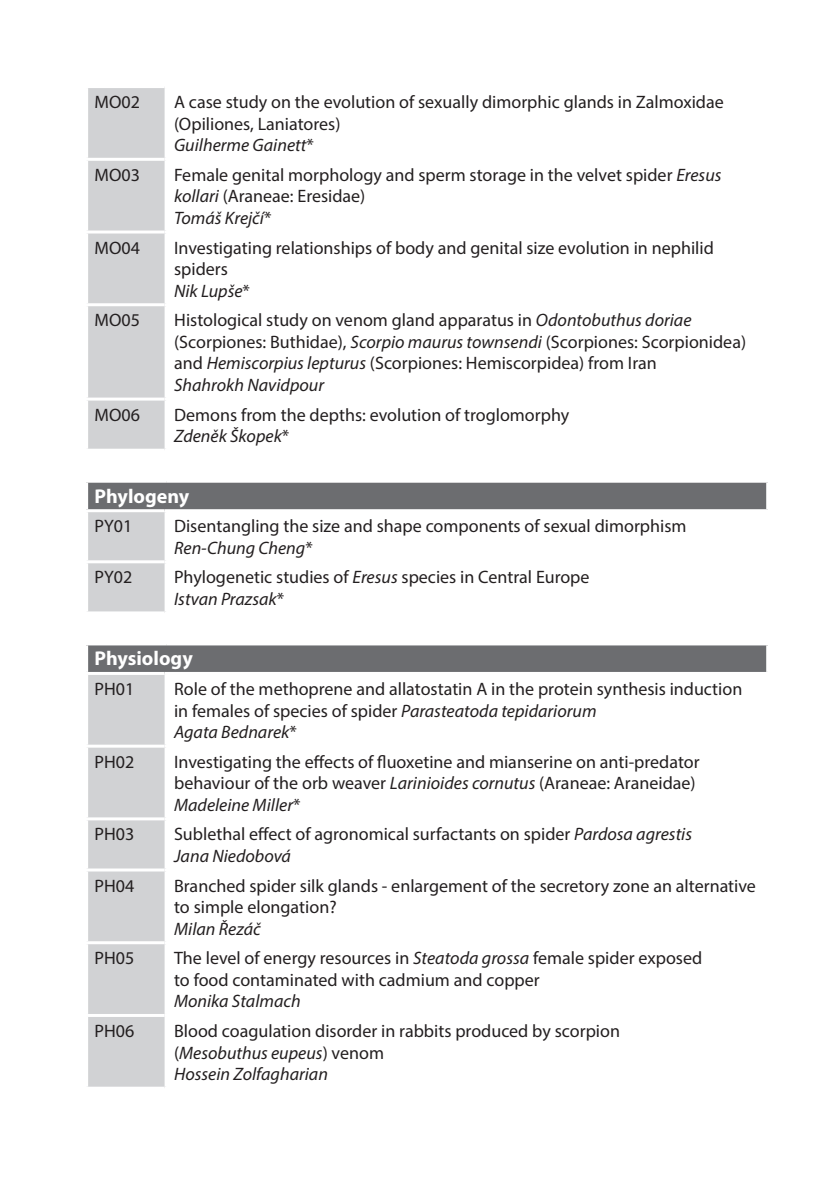
<style>
.page{position:relative;width:840px;height:1191px;background:#fff}
.page>*{position:absolute;margin:0;border:0;box-sizing:border-box;transform-origin:0 0}
.t1{font:700 20px "Myriad Pro";color:#fff}
.t2{font:18px/21.6px "Myriad Pro";color:#231f20}
.t3{font:italic 18px "Myriad Pro";color:#231f20}
.s1{font-style:italic}
</style>
<div class="page">
<div style="left:88px;top:88px;width:76px;height:361px;background:#d1d2d4"></div>
<hr style="left:85px;top:158px;width:79px;height:3px;background:#fff">
<hr style="left:85px;top:230px;width:79px;height:3px;background:#fff">
<hr style="left:85px;top:303px;width:79px;height:3px;background:#fff">
<hr style="left:85px;top:397px;width:79px;height:3px;background:#fff">
<div style="left:87px;top:481px;width:680px;height:30px;background:#6c6d70"></div>
<div style="left:88px;top:512px;width:76px;height:99px;background:#d1d2d4"></div>
<hr style="left:85px;top:480px;width:81px;height:3px;background:#fff">
<hr style="left:85px;top:483px;width:3px;height:26px;background:#fff">
<hr style="left:166px;top:480px;width:602px;height:3px;background:#fff">
<hr style="left:765px;top:483px;width:3px;height:26px;background:#fff">
<hr style="left:85px;top:509px;width:79px;height:3px;background:#fff">
<hr style="left:85px;top:560px;width:79px;height:3px;background:#fff">
<hr style="left:164px;top:509px;width:604px;height:3px;background:#fff">
<div style="left:87px;top:644px;width:680px;height:29px;background:#6c6d70"></div>
<div style="left:88px;top:675px;width:76px;height:411px;background:#d1d2d4"></div>
<hr style="left:85px;top:642px;width:81px;height:3px;background:#fff">
<hr style="left:85px;top:645px;width:3px;height:27px;background:#fff">
<hr style="left:166px;top:642px;width:602px;height:3px;background:#fff">
<hr style="left:765px;top:645px;width:3px;height:27px;background:#fff">
<hr style="left:85px;top:672px;width:79px;height:3px;background:#fff">
<hr style="left:85px;top:744px;width:79px;height:3px;background:#fff">
<hr style="left:85px;top:817px;width:79px;height:3px;background:#fff">
<hr style="left:85px;top:868px;width:79px;height:3px;background:#fff">
<hr style="left:85px;top:941px;width:79px;height:3px;background:#fff">
<hr style="left:85px;top:1014px;width:79px;height:3px;background:#fff">
<hr style="left:164px;top:672px;width:604px;height:3px;background:#fff">
<p class="t2" style="left:95px;top:91px;width:47px">MO02</p>
<p class="t2" style="left:174px;top:91px;width:551px">A case study on the evolution of sexually dimorphic glands in Zalmoxidae (Opiliones, Laniatores)<br><span class="s1">Guilherme Gainett</span>*</p>
<p class="t2" style="left:95px;top:164px;width:47px">MO03</p>
<p class="t2" style="left:174px;top:164px;width:548px">Female genital morphology and sperm storage in the velvet spider <span class="s1">Eresus kollari</span> (Araneae: Eresidae)<br><span class="s1">Tomáš Krejčí</span>*</p>
<p class="t2" style="left:95px;top:236px;width:47px">MO04</p>
<p class="t2" style="left:174px;top:236px;width:541px">Investigating relationships of body and genital size evolution in nephilid spiders<br><span class="s1">Nik Lupše</span>*</p>
<p class="t2" style="left:95px;top:309px;width:47px">MO05</p>
<p class="t2" style="left:174px;top:309px;width:573px">Histological study on venom gland apparatus in <span class="s1">Odontobuthus doriae </span>(Scorpiones: Buthidae), <span class="s1">Scorpio maurus townsendi</span> (Scorpiones: Scorpionidea) and <span class="s1">Hemiscorpius lepturus</span> (Scorpiones: Hemiscorpidea) from Iran<br><span class="s1">Shahrokh Navidpour</span></p>
<p class="t2" style="left:95px;top:403px;width:47px">MO06</p>
<p class="t2" style="left:174px;top:403px;width:396px">Demons from the depths: evolution of troglomorphy<br><span class="s1">Zdeněk Škopek</span>*</p>
<p class="t1" style="left:95px;top:483px;width:96px">Phylogeny</p>
<p class="t2" style="left:95px;top:515px;width:39px">PY01</p>
<p class="t2" style="left:174px;top:515px;width:513px">Disentangling the size and shape components of sexual dimorphism<br><span class="s1">Ren-Chung Cheng</span>*</p>
<p class="t2" style="left:95px;top:566px;width:39px">PY02</p>
<p class="t2" style="left:174px;top:566px;width:417px">Phylogenetic studies of <span class="s1">Eresus</span> species in Central Europe<br><span class="s1">Istvan Prazsak</span>*</p>
<p class="t1" style="left:95px;top:645px;width:100px">Physiology</p>
<p class="t2" style="left:95px;top:678px;width:41px">PH01</p>
<p class="t2" style="left:174px;top:678px;width:569px">Role of the methoprene and allatostatin A in the protein synthesis induction in females of species of spider <span class="s1">Parasteatoda tepidariorum<br>Agata Bednarek</span>*</p>
<p class="t2" style="left:95px;top:750px;width:41px">PH02</p>
<p class="t2" style="left:174px;top:750px;width:526px">Investigating the effects of fluoxetine and mianserine on anti-predator behaviour of the orb weaver <span class="s1">Larinioides cornutus</span> (Araneae: Araneidae)<br><span class="s1">Madeleine Miller</span>*</p>
<p class="t2" style="left:95px;top:823px;width:41px">PH03</p>
<p class="t2" style="left:174px;top:823px;width:519px">Sublethal effect of agronomical surfactants on spider <span class="s1">Pardosa agrestis<br>Jana Niedobová</span></p>
<p class="t2" style="left:95px;top:874px;width:41px">PH04</p>
<p class="t2" style="left:174px;top:874px;width:583px">Branched spider silk glands - enlargement of the secretory zone an alternative to simple elongation?</p>
<p class="t3" style="left:174px;top:917px;width:88px">Milan Řezáč</p>
<p class="t2" style="left:95px;top:947px;width:41px">PH05</p>
<p class="t2" style="left:174px;top:947px;width:529px">The level of energy resources in <span class="s1">Steatoda grossa</span> female spider exposed to food contaminated with cadmium and copper</p>
<p class="t3" style="left:174px;top:990px;width:128px">Monika Stalmach</p>
<p class="t2" style="left:95px;top:1019px;width:41px">PH06</p>
<p class="t2" style="left:174px;top:1019px;width:447px">Blood coagulation disorder in rabbits produced by scorpion (<span class="s1">Mesobuthus eupeus</span>) venom<br><span class="s1">Hossein Zolfagharian</span></p>
</div>
